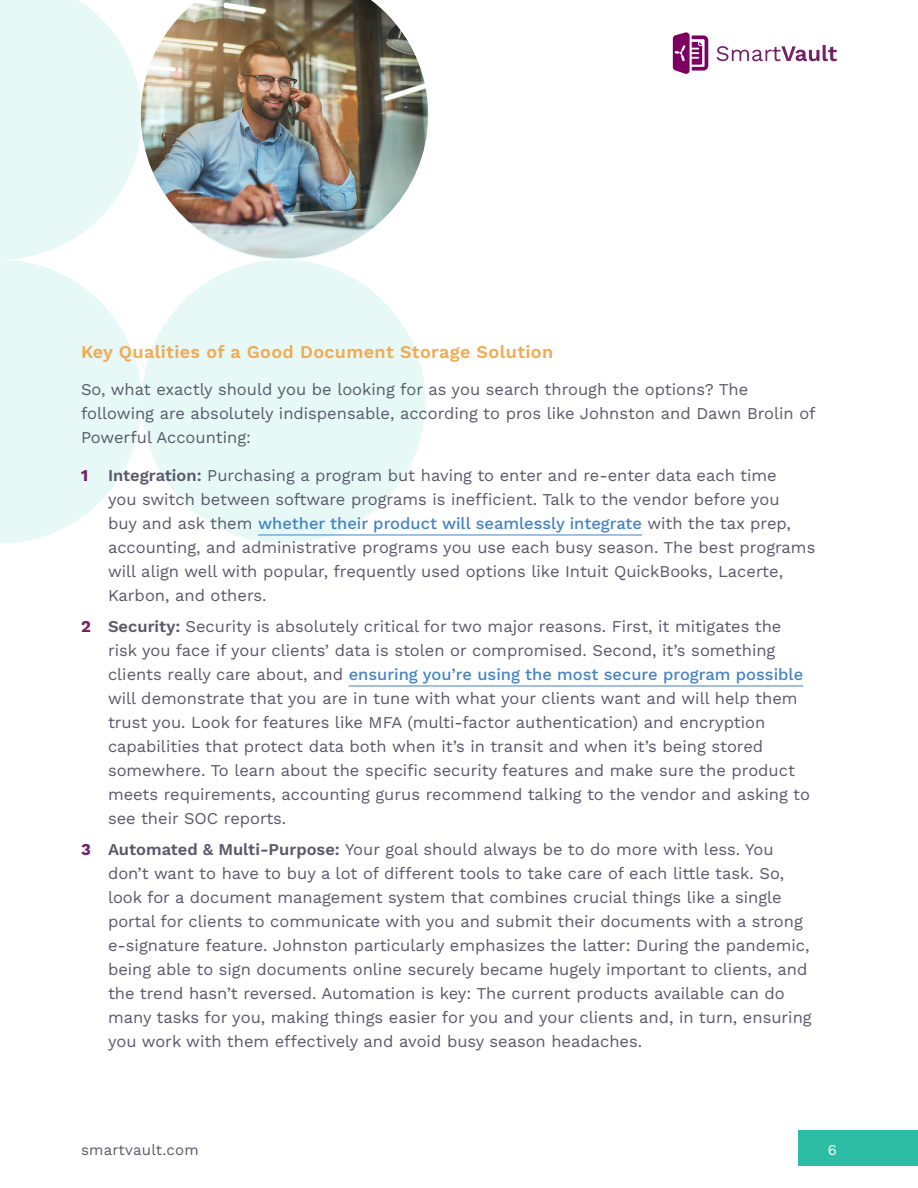
<style>
.page{position:relative;width:918px;height:1188px;background:#fff}
.page>*{position:absolute;margin:0;border:0;box-sizing:border-box;transform-origin:0 0}
.Subhead_B{font:600 18px "Work Sans";letter-spacing:.02em;color:#f3aa52}
.Body_Text{font:16.5px/24px "Work Sans";color:#59596b}
.t1{font:15px "Work Sans";letter-spacing:.02em;color:#59596b}
.Folio_Nr{font:15px "Work Sans";color:#fff}
.s1{font-weight:700;color:#741d66}
.s2{font-weight:600}
.s3{color:#4482c4}
</style>
<div class="page">
<svg style="left:716px;top:45px;width:121px;height:16px"></svg>
<svg style="left:673px;top:32px;width:35px;height:42px"></svg>
<svg style="left:0;top:0;width:142px;height:543px"></svg>
<div style="left:142px;top:260px;width:283px;height:283px;background:#e6f9f6;border-radius:50%"></div>
<div style="left:798px;top:1130px;width:120px;height:36px;background:#2dbca4"></div>
<hr style="left:258px;top:535px;width:384px;height:1px;background:#4482c4">
<hr style="left:349px;top:686px;width:454px;height:1px;background:#4482c4">
<img style="left:141px;top:0;width:287px;height:258px">
<p class="Subhead_B" style="left:81px;top:338px;width:474px">Key Qualities of a Good Document Storage Solution</p>
<p class="Body_Text" style="left:81px;top:377px;width:736px">So, what exactly should you be looking for as you search through the options? The following are absolutely indispensable, according to pros like Johnston and Dawn Brolin of<br>Powerful Accounting:</p>
<p class="Body_Text" style="left:108px;top:463px;width:709px;text-indent:-27px"><span class="s1">1</span> <span class="s2">Integration:</span> Purchasing a program but having to enter and re-enter data each time<br>you switch between software programs is inefficient. Talk to the vendor before you<br>buy and ask them <span class="s3">whether their product will seamlessly integrate</span> with the tax prep, accounting, and administrative programs you use each busy season. The best programs will align well with popular, frequently used options like Intuit QuickBooks, Lacerte, Karbon, and others.</p>
<p class="Body_Text" style="left:108px;top:614px;width:703px;text-indent:-27px"><span class="s1">2</span> <span class="s2">Security:</span> Security is absolutely critical for two major reasons. First, it mitigates the risk you face if your clients’ data is stolen or compromised. Second, it’s something clients really care about, and <span class="s3">ensuring you’re using the most secure program possible </span>will demonstrate that you are in tune with what your clients want and will help them trust you. Look for features like MFA (multi-factor authentication) and encryption capabilities that protect data both when it’s in transit and when it’s being stored somewhere. To learn about the specific security features and make sure the product meets requirements, accounting gurus recommend talking to the vendor and asking to see their SOC reports.</p>
<p class="Body_Text" style="left:108px;top:837px;width:705px;text-indent:-27px"><span class="s1">3</span> <span class="s2">Automated &amp; Multi-Purpose:</span> Your goal should always be to do more with less. You don’t want to have to buy a lot of different tools to take care of each little task. So, look for a document management system that combines crucial things like a single portal for clients to communicate with you and submit their documents with a strong e-signature feature. Johnston particularly emphasizes the latter: During the pandemic, being able to sign documents online securely became hugely important to clients, and the trend hasn’t reversed. Automation is key: The current products available can do many tasks for you, making things easier for you and your clients and, in turn, ensuring you work with them effectively and avoid busy season headaches.</p>
<p class="t1" style="left:81px;top:1138px;width:119px">smartvault.com</p>
<p class="Folio_Nr" style="left:828px;top:1138px;width:11px">6</p>
</div>
